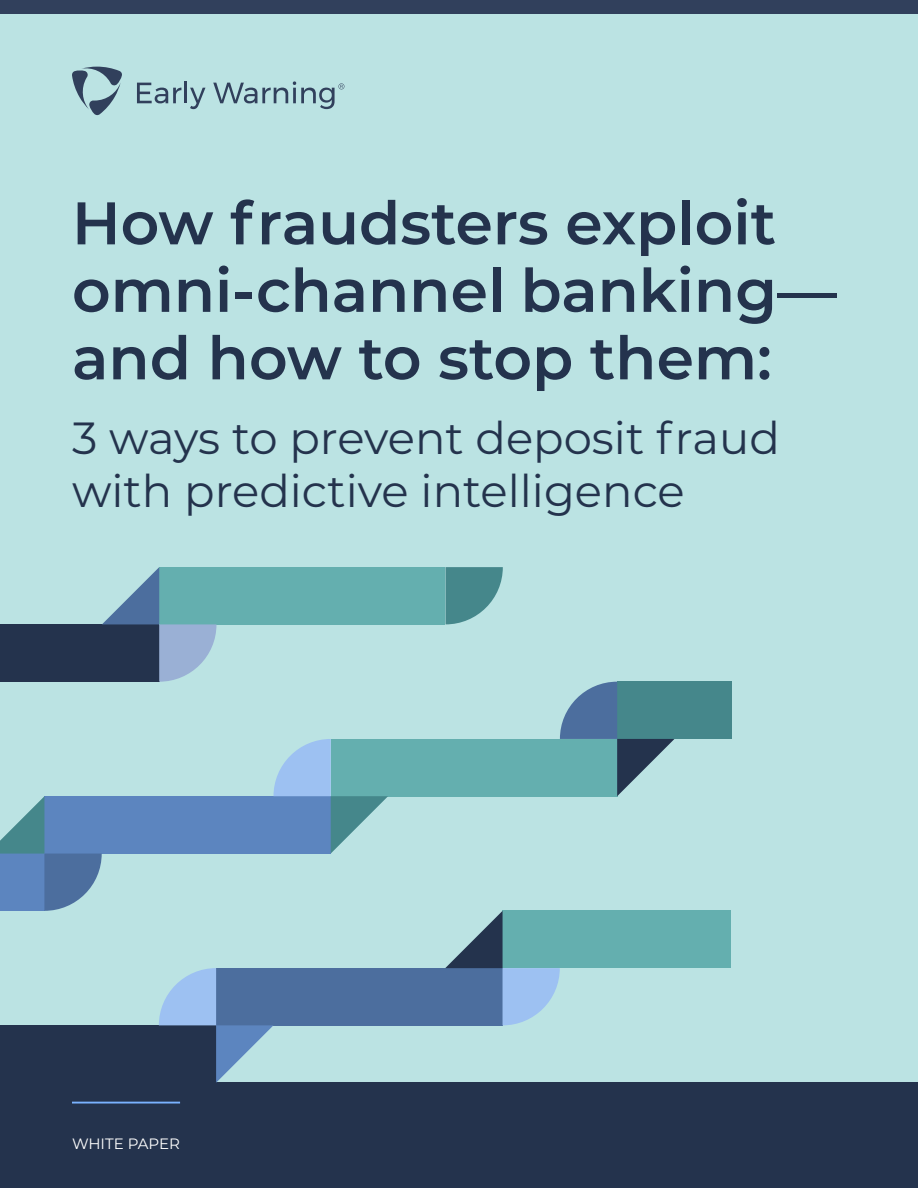
<style>
.page{position:relative;width:918px;height:1188px;background:#bbe3e3}
.page>*{position:absolute;margin:0;border:0;box-sizing:border-box;transform-origin:0 0}
.t1{font:600 60px/67.5px "Montserrat";color:#24334d}
.t2{font:45px/52.5px "Montserrat";color:#24334d}
.t3{font:15px "Montserrat";color:#fff}
</style>
<div class="page">
<div style="left:0;top:1082px;width:918px;height:106px;background:#24334d"></div>
<hr style="left:72px;top:1102px;width:108px;height:2px;background:#7ab2ff">
<div style="left:44px;top:796px;width:287px;height:58px;background:#5c85bf"></div>
<div style="left:331px;top:739px;width:286px;height:57px;background:#64afaf"></div>
<div style="left:617px;top:682px;width:115px;height:57px;background:#45878b"></div>
<svg style="left:274px;top:739px;width:114px;height:114px"></svg>
<svg style="left:446px;top:567px;width:57px;height:57px"></svg>
<svg style="left:0;top:796px;width:102px;height:115px"></svg>
<svg style="left:560px;top:682px;width:114px;height:114px"></svg>
<div style="left:0;top:1025px;width:216px;height:58px;background:#24334d"></div>
<div style="left:216px;top:968px;width:287px;height:57px;background:#4c6e9e"></div>
<div style="left:503px;top:911px;width:228px;height:57px;background:#64afaf"></div>
<svg style="left:445px;top:911px;width:115px;height:114px"></svg>
<svg style="left:159px;top:968px;width:114px;height:115px"></svg>
<div style="left:0;top:624px;width:159px;height:58px;background:#24334d"></div>
<div style="left:159px;top:567px;width:286px;height:57px;background:#64afaf"></div>
<svg style="left:102px;top:567px;width:114px;height:115px"></svg>
<svg style="left:137px;top:83px;width:44px;height:20px"></svg>
<hr style="left:185px;top:81px;width:2px;height:22px;background:#31405c">
<svg style="left:190px;top:88px;width:15px;height:21px"></svg>
<svg style="left:213px;top:81px;width:131px;height:28px"></svg>
<svg style="left:72px;top:67px;width:50px;height:49px"></svg>
<div style="left:0;top:0;width:918px;height:14px;background:#31405c"></div>
<p class="t1" style="left:72px;top:187px;width:766px">How fraudsters exploit omni-channel banking— and how to stop them:</p>
<p class="t2" style="left:72px;top:411px;width:709px">3 ways to prevent deposit fraud with predictive intelligence</p>
<p class="t3" style="left:72px;top:1133px;width:110px">WHITE PAPER</p>
</div>
